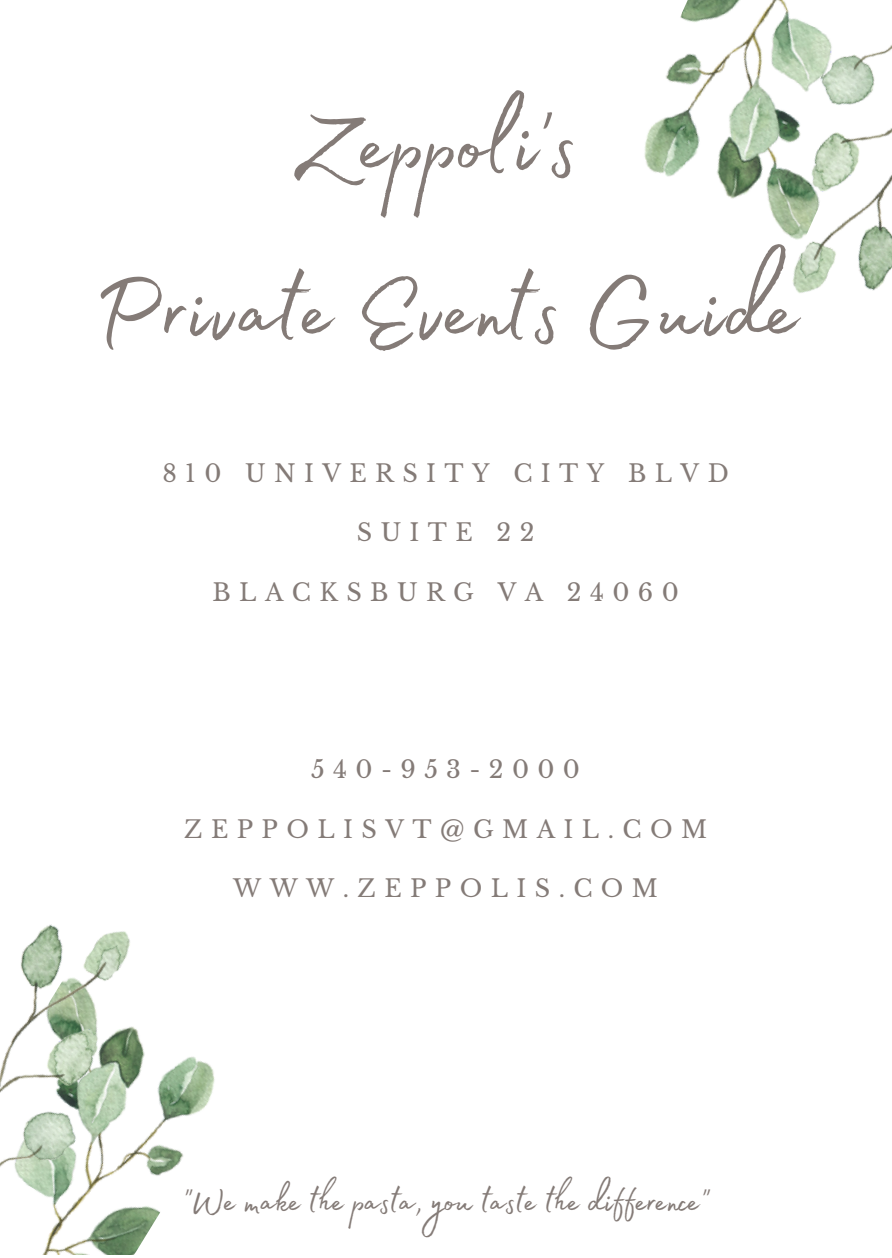
<style>
.page{position:relative;width:892px;height:1258px;background:#fff}
.page>*{position:absolute;margin:0;border:0;box-sizing:border-box;transform-origin:0 0}
.t1{font:119.7px "Madelyn Fill";color:#847b77}
.t2{font:45px "Madelyn Fill";color:#847b77}
.t3{font:24px "Libre Baskerville";letter-spacing:.35em;color:#847b77}
</style>
<div class="page">
<img style="left:644px;top:0;width:89px;height:199px">
<img style="left:42px;top:1056px;width:173px;height:199px">
<img style="left:733px;top:0;width:158px;height:293px">
<img style="left:0;top:924px;width:186px;height:312px">
<p class="t1" style="left:291px;top:53px;width:288px">Zeppoli's</p>
<p class="t1" style="left:92px;top:219px;width:708px">Private Events Guide</p>
<p class="t3" style="left:162px;top:459px;width:568px">810 UNIVERSITY CITY BLVD</p>
<p class="t3" style="left:357px;top:518px;width:179px">SUITE 22</p>
<p class="t3" style="left:212px;top:577px;width:467px">BLACKSBURG VA 24060</p>
<p class="t3" style="left:311px;top:755px;width:270px">540-953-2000</p>
<p class="t3" style="left:184px;top:814px;width:524px">ZEPPOLISVT@GMAIL.COM</p>
<p class="t3" style="left:233px;top:873px;width:426px">WWW.ZEPPOLIS.COM</p>
<p class="t2" style="left:182px;top:1167px;width:528px">"We make the pasta, you taste the difference"</p>
</div>
